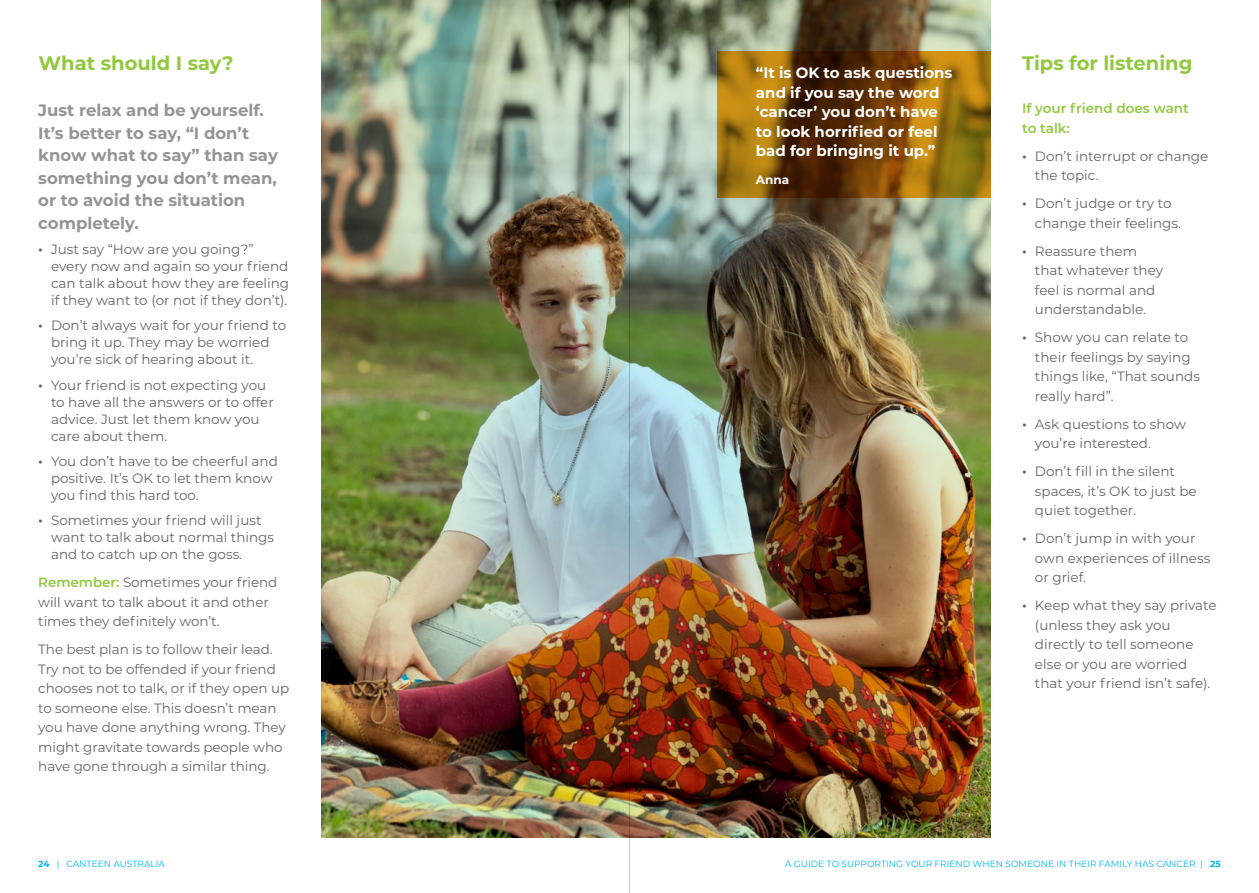
<style>
.page{position:relative;width:1259px;height:893px;background:#fff}
.page>*{position:absolute;margin:0;border:0;box-sizing:border-box;transform-origin:0 0}
.t1{font:700 19.5px "Montserrat";color:#92c83e}
.t2{font:700 16.5px/22.5px "Montserrat";color:#959397}
.t3{font:700 15px/19.5px "Montserrat";color:#fff}
.t4{font:13.5px/19.5px "Montserrat";color:#63656a}
.t5{font:600 13.5px/19.5px "Montserrat";color:#92c83e}
.t6{font:700 12px "Montserrat";color:#fff}
.t7{font:9px "Montserrat";color:#00b6f1}
.s1{font-weight:600;font-size:14.25px}
.s2{font-weight:600;color:#92c83e}
.s3{font-weight:700}
</style>
<div class="page">
<img style="left:322px;top:0;width:668px;height:838px">
<svg style="left:717px;top:51px;width:273px;height:146px;background:#82550a"></svg>
<hr style="left:629px;top:0;width:1px;height:893px;background:#cacaca">
<h1 class="t1" style="left:39px;top:49px;width:197px">What should I say?</h1>
<p class="t2" style="left:38px;top:98px;width:241px">Just relax and be yourself.<br>It’s better to say, “I don’t know what to say” than say something you don’t mean, or to avoid the situation completely.</p>
<p class="t4" style="left:51px;top:240px;width:240px;line-height:17px;text-indent:-13px"><span class="s1">•</span> Just say “How are you going?” every now and again so your friend can talk about how they are feeling if they want to (or not if they don’t).</p>
<p class="t4" style="left:51px;top:317px;width:237px;line-height:17px;text-indent:-13px"><span class="s1">•</span> Don’t always wait for your friend to bring it up. They may be worried you’re sick of hearing about it.</p>
<p class="t4" style="left:51px;top:376px;width:224px;line-height:17px;text-indent:-13px"><span class="s1">•</span> Your friend is not expecting you to have all the answers or to offer advice. Just let them know you care about them.</p>
<p class="t4" style="left:51px;top:452px;width:228px;line-height:17px;text-indent:-13px"><span class="s1">•</span> You don’t have to be cheerful and positive. It’s OK to let them know you find this hard too.</p>
<p class="t4" style="left:51px;top:512px;width:225px;line-height:17px;text-indent:-13px"><span class="s1">•</span> Sometimes your friend will just want to talk about normal things and to catch up on the goss.</p>
<p class="t4" style="left:38px;top:572px;width:241px"><span class="s2">Remember:</span> Sometimes your friend will want to talk about it and other times they definitely won’t.</p>
<p class="t4" style="left:38px;top:639px;width:252px">The best plan is to follow their lead.<br>Try not to be offended if your friend chooses not to talk, or if they open up to someone else. This doesn’t mean you have done anything wrong. They might gravitate towards people who have gone through a similar thing.</p>
<p class="t7" style="left:38px;top:858px;width:128px"><span class="s3">24</span> | CANTEEN AUSTRALIA</p>
<p class="t3" style="left:756px;top:62px;width:198px">“It is OK to ask questions and if you say the word ‘cancer’ you don’t have to look horrified or feel bad for bringing it up.”</p>
<p class="t6" style="left:756px;top:171px;width:35px">Anna</p>
<h1 class="t1" style="left:1022px;top:49px;width:172px">Tips for listening</h1>
<p class="t5" style="left:1022px;top:98px;width:168px">If your friend does want to talk:</p>
<p class="t4" style="left:1035px;top:146px;width:175px;text-indent:-13px"><span class="s1">•</span> Don’t interrupt or change the topic.</p>
<p class="t4" style="left:1035px;top:193px;width:148px;text-indent:-13px"><span class="s1">•</span> Don’t judge or try to change their feelings.</p>
<p class="t4" style="left:1035px;top:241px;width:130px;text-indent:-13px"><span class="s1">•</span> Reassure them that whatever they feel is normal and understandable.</p>
<p class="t4" style="left:1035px;top:327px;width:166px;text-indent:-13px"><span class="s1">•</span> Show you can relate to their feelings by saying things like, “That sounds really hard”.</p>
<p class="t4" style="left:1035px;top:414px;width:152px;text-indent:-13px"><span class="s1">•</span> Ask questions to show you’re interested.</p>
<p class="t4" style="left:1035px;top:461px;width:163px;text-indent:-13px"><span class="s1">•</span> Don’t fill in the silent spaces, it’s OK to just be quiet together.</p>
<p class="t4" style="left:1035px;top:528px;width:177px;text-indent:-13px"><span class="s1">•</span> Don’t jump in with your own experiences of illness or grief.</p>
<p class="t4" style="left:1035px;top:595px;width:183px;text-indent:-13px"><span class="s1">•</span> Keep what they say private (unless they ask you directly to tell someone else or you are worried that your friend isn’t safe).</p>
<p class="t7" style="left:785px;top:858px;width:437px">A GUIDE TO SUPPORTING YOUR FRIEND WHEN SOMEONE IN THEIR FAMILY HAS CANCER | <span class="s3">25</span></p>
</div>
